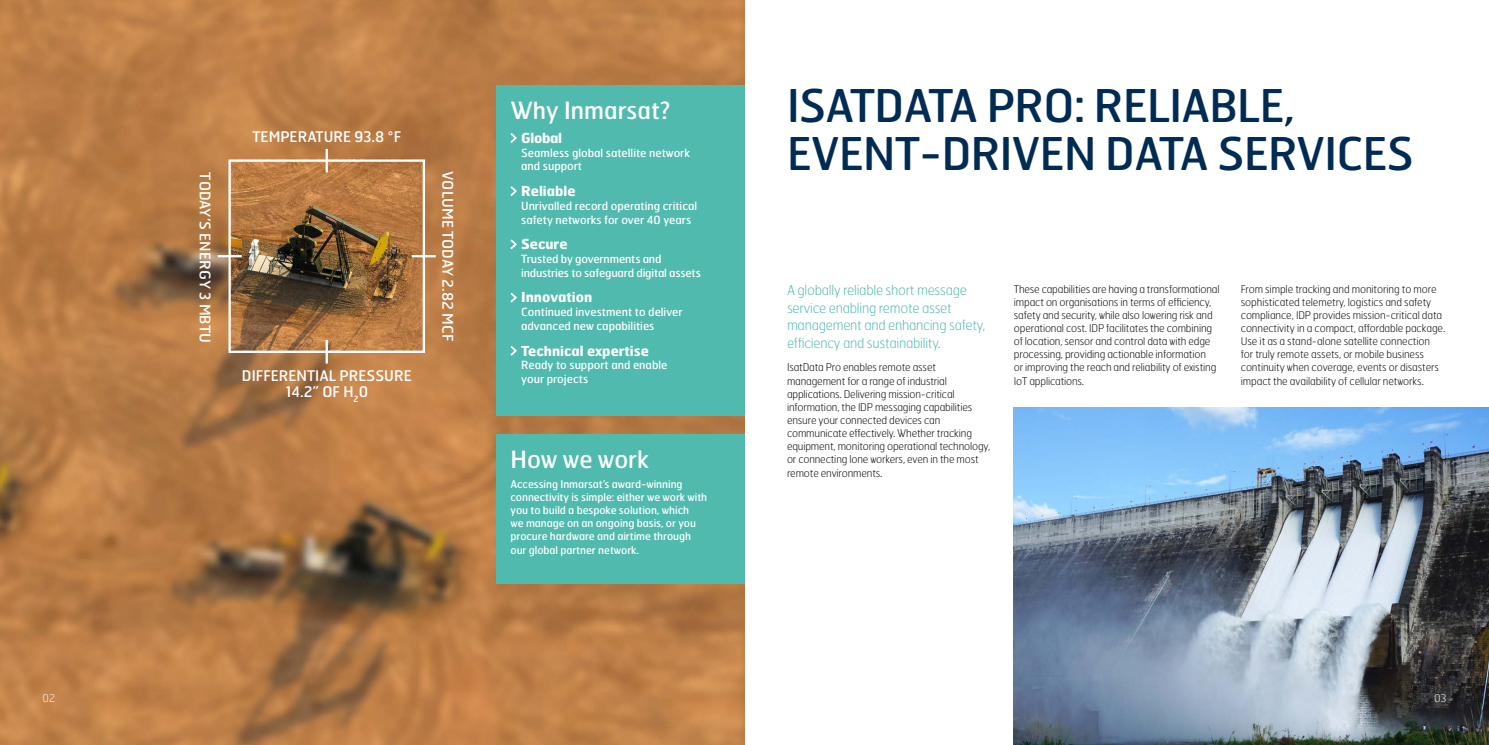
<style>
.page{position:relative;width:1489px;height:745px;background:#fff}
.page>*{position:absolute;margin:0;border:0;box-sizing:border-box;transform-origin:0 0}
._01_Spread_header{font:45px/47.5px "Hermes";letter-spacing:-.015em;color:#002b53}
._04_Medium_Header_Wh{font:23.75px "Hermes";color:#fff}
.t1{font:14.62px/16px "Hermes";color:#fff;text-align:center}
._04_Standfirst{font:100 13.75px/17.5px "Hermes";letter-spacing:-.02em;color:#4fbaad}
._04_Subhead_White_Bu{font:700 13.75px "Hermes";color:#fff}
._05_Box_Copy_Indent{font:11.25px/13.8px "Hermes";color:#fff}
._06_Copy{font:100 10.62px/13.1px "Hermes";letter-spacing:-.015em;color:#000}
._06_Copy_White{font:10.62px/13.1px "Hermes";letter-spacing:-.005em;color:#fff}
._09_url{font:100 10.62px "Hermes";color:#fff}
</style>
<div class="page">
<img style="left:0;top:0;width:744px;height:744px">
<div style="left:228px;top:159px;width:197px;height:194px;border:2px solid #fff"></div>
<hr style="left:325px;top:340px;width:3px;height:23px;background:#fff">
<hr style="left:325px;top:149px;width:3px;height:23px;background:#fff">
<hr style="left:412px;top:255px;width:24px;height:2px;background:#fff">
<hr style="left:218px;top:255px;width:24px;height:2px;background:#fff">
<div style="left:496px;top:85px;width:248px;height:331px;background:#4fbaad"></div>
<svg style="left:510px;top:133px;width:7px;height:10px"></svg>
<svg style="left:510px;top:186px;width:7px;height:10px"></svg>
<svg style="left:510px;top:239px;width:7px;height:10px"></svg>
<svg style="left:510px;top:292px;width:7px;height:10px"></svg>
<svg style="left:510px;top:346px;width:7px;height:9px"></svg>
<div style="left:496px;top:433px;width:248px;height:150px;background:#4fbaad"></div>
<img style="left:1013px;top:407px;width:475px;height:337px">
<p class="t1" style="left:252px;top:128px;width:150px">TEMPERATURE 93.8 °F</p>
<p class="t1" style="left:214px;top:172px;width:171px;rotate:90deg">TODAY’S ENERGY 3 MBTU</p>
<p class="t1" style="left:456px;top:171px;width:171px;rotate:90deg">VOLUME TODAY 2.82 MCF</p>
<p class="t1" style="left:242px;top:367px;width:171px">DIFFERENTIAL PRESSURE<br>14.2” OF H<sub>2</sub>0</p>
<p class="_04_Medium_Header_Wh" style="left:510px;top:95px;width:161px">Why Inmarsat?</p>
<p class="_04_Subhead_White_Bu" style="left:521px;top:129px;width:42px">Global</p>
<p class="_05_Box_Copy_Indent" style="left:521px;top:145px;width:170px">Seamless global satellite network and support</p>
<p class="_04_Subhead_White_Bu" style="left:521px;top:182px;width:56px">Reliable</p>
<p class="_05_Box_Copy_Indent" style="left:521px;top:198px;width:178px">Unrivalled record operating critical safety networks for over 40 years</p>
<p class="_04_Subhead_White_Bu" style="left:521px;top:235px;width:48px">Secure</p>
<p class="_05_Box_Copy_Indent" style="left:521px;top:251px;width:181px">Trusted by governments and industries to safeguard digital assets</p>
<p class="_04_Subhead_White_Bu" style="left:521px;top:288px;width:73px">Innovation</p>
<p class="_05_Box_Copy_Indent" style="left:521px;top:304px;width:163px">Continued investment to deliver advanced new capabilities</p>
<p class="_04_Subhead_White_Bu" style="left:521px;top:341px;width:129px">Technical expertise</p>
<p class="_05_Box_Copy_Indent" style="left:521px;top:358px;width:148px">Ready to support and enable your projects</p>
<p class="_04_Medium_Header_Wh" style="left:510px;top:443px;width:140px">How we work</p>
<p class="_06_Copy_White" style="left:510px;top:477px;width:198px">Accessing Inmarsat’s award-winning connectivity is simple: either we work with you to build a bespoke solution, which<br>we manage on an ongoing basis, or you procure hardware and airtime through our global partner network.</p>
<p class="_01_Spread_header" style="left:787px;top:81px;width:628px">ISATDATA PRO: RELIABLE,<br>EVENT-DRIVEN DATA SERVICES</p>
<p class="_04_Standfirst" style="left:787px;top:281px;width:200px">A globally reliable short message service enabling remote asset management and enhancing safety, efficiency and sustainability.</p>
<p class="_06_Copy" style="left:787px;top:360px;width:205px">IsatData Pro enables remote asset management for a range of industrial applications. Delivering mission-critical information, the IDP messaging capabilities ensure your connected devices can communicate effectively. Whether tracking equipment, monitoring operational technology, or connecting lone workers, even in the most remote environments.</p>
<p class="_06_Copy" style="left:1013px;top:282px;width:207px">These capabilities are having a transformational impact on organisations in terms of efficiency, safety and security, while also lowering risk and operational cost. IDP facilitates the combining of location, sensor and control data with edge processing, providing actionable information<br>or improving the reach and reliability of existing IoT applications.</p>
<p class="_06_Copy" style="left:1240px;top:282px;width:206px">From simple tracking and monitoring to more sophisticated telemetry, logistics and safety compliance, IDP provides mission-critical data connectivity in a compact, affordable package.<br>Use it as a stand-alone satellite connection for truly remote assets, or mobile business continuity when coverage, events or disasters impact the availability of cellular networks.</p>
<p class="_09_url" style="left:43px;top:691px;width:14px">02</p>
<p class="_09_url" style="left:1434px;top:691px;width:14px">03</p>
</div>
